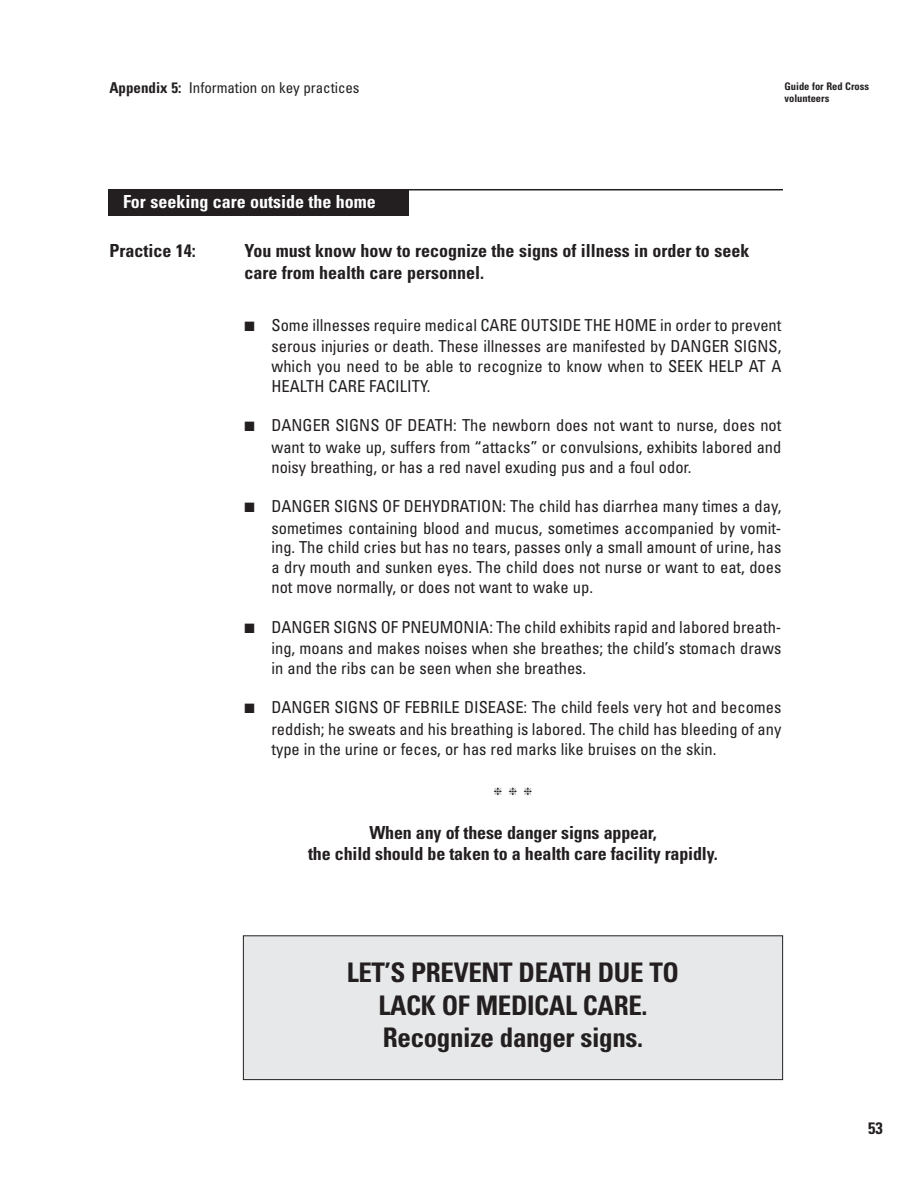
<style>
.page{position:relative;width:918px;height:1188px;background:#fff}
.page>*{position:absolute;margin:0;border:0;box-sizing:border-box;transform-origin:0 0}
.t1{font:700 condensed 27px/32.4px "Univers";letter-spacing:-.015em;color:#231f20;text-align:center}
.t2{font:700 condensed 18px/21.6px "Univers";color:#231f20;text-align:center}
.t3{font:700 condensed 18px "Univers";color:#fff}
.t4{font:condensed 16.5px/21.5px "Univers";color:#231f20;text-align:right}
.t5{font:700 condensed 16.5px "Univers";color:#231f20}
.t6{font:condensed 15px "Univers";letter-spacing:-.005em;color:#231f20}
.t7{font:700 condensed 10.5px/12px "Univers";color:#231f20}
.t8{font:10.5px "Zapf Dingbats";color:#231f20}
.s1{font-weight:700}
</style>
<div class="page">
<div style="left:244px;top:936px;width:538px;height:143px;background:#e7e8e9"></div>
<div style="left:243px;top:935px;width:540px;height:145px;border:1px solid #231f20"></div>
<div style="left:108px;top:190px;width:300px;height:26px;background:#231f20"></div>
<hr style="left:108px;top:189px;width:675px;height:1px;background:#231f20">
<p class="t6" style="left:110px;top:82px;width:252px"><span class="s1">Appendix 5:</span> Information on key practices</p>
<p class="t7" style="left:784px;top:81px;width:86px">Guide for Red Cross volunteers</p>
<p class="t3" style="left:123px;top:195px;width:254px">For seeking care outside the home</p>
<p class="t2" style="left:110px;top:242px;width:88px">Practice 14:</p>
<p class="t2" style="left:245px;top:242px;width:506px;text-align:left">You must know how to recognize the signs of illness in order to seek care from health care personnel.</p>
<p class="t4" style="left:244px;top:316px;width:538px">■ Some illnesses require medical CARE OUTSIDE THE HOME in order to prevent serous injuries or death. These illnesses are manifested by DANGER SIGNS,</p>
<p class="t4" style="left:272px;top:358px;width:511px;line-height:19.8px;text-align:left">which you need to be able to recognize to know when to SEEK HELP AT A<br>HEALTH CARE FACILITY.</p>
<p class="t4" style="left:244px;top:416px;width:538px">■ DANGER SIGNS OF DEATH: The newborn does not want to nurse, does not want to wake up, suffers from “attacks” or convulsions, exhibits labored and</p>
<p class="t4" style="left:272px;top:457px;width:422px">noisy breathing, or has a red navel exuding pus and a foul odor.</p>
<p class="t4" style="left:244px;top:497px;width:538px">■ DANGER SIGNS OF DEHYDRATION: The child has diarrhea many times a day, sometimes containing blood and mucus, sometimes accompanied by vomit-</p>
<p class="t4" style="left:272px;top:539px;width:511px;line-height:19.8px;text-align:justify">ing. The child cries but has no tears, passes only a small amount of urine, has a dry mouth and sunken eyes. The child does not nurse or want to eat, does not move normally, or does not want to wake up.</p>
<p class="t4" style="left:244px;top:618px;width:538px">■ DANGER SIGNS OF PNEUMONIA: The child exhibits rapid and labored breath&shy;ing, moans and makes noises when she breathes; the child’s stomach draws</p>
<p class="t4" style="left:272px;top:659px;width:316px">in and the ribs can be seen when she breathes.</p>
<p class="t4" style="left:244px;top:698px;width:538px">■ DANGER SIGNS OF FEBRILE DISEASE: The child feels very hot and becomes reddish; he sweats and his breathing is labored. The child has bleeding of any</p>
<p class="t4" style="left:272px;top:740px;width:446px">type in the urine or feces, or has red marks like bruises on the skin.</p>
<p class="t8" style="left:494px;top:787px;width:40px">❈❈❈</p>
<p class="t2" style="left:308px;top:823px;width:411px">When any of these danger signs appear,<br>the child should be taken to a health care facility rapidly.</p>
<h1 class="t1" style="left:347px;top:959px;width:334px">LET’S PREVENT DEATH DUE TO<br>LACK OF MEDICAL CARE.<br>Recognize danger signs.</h1>
<p class="t5" style="left:868px;top:1122px;width:16px">53</p>
</div>
